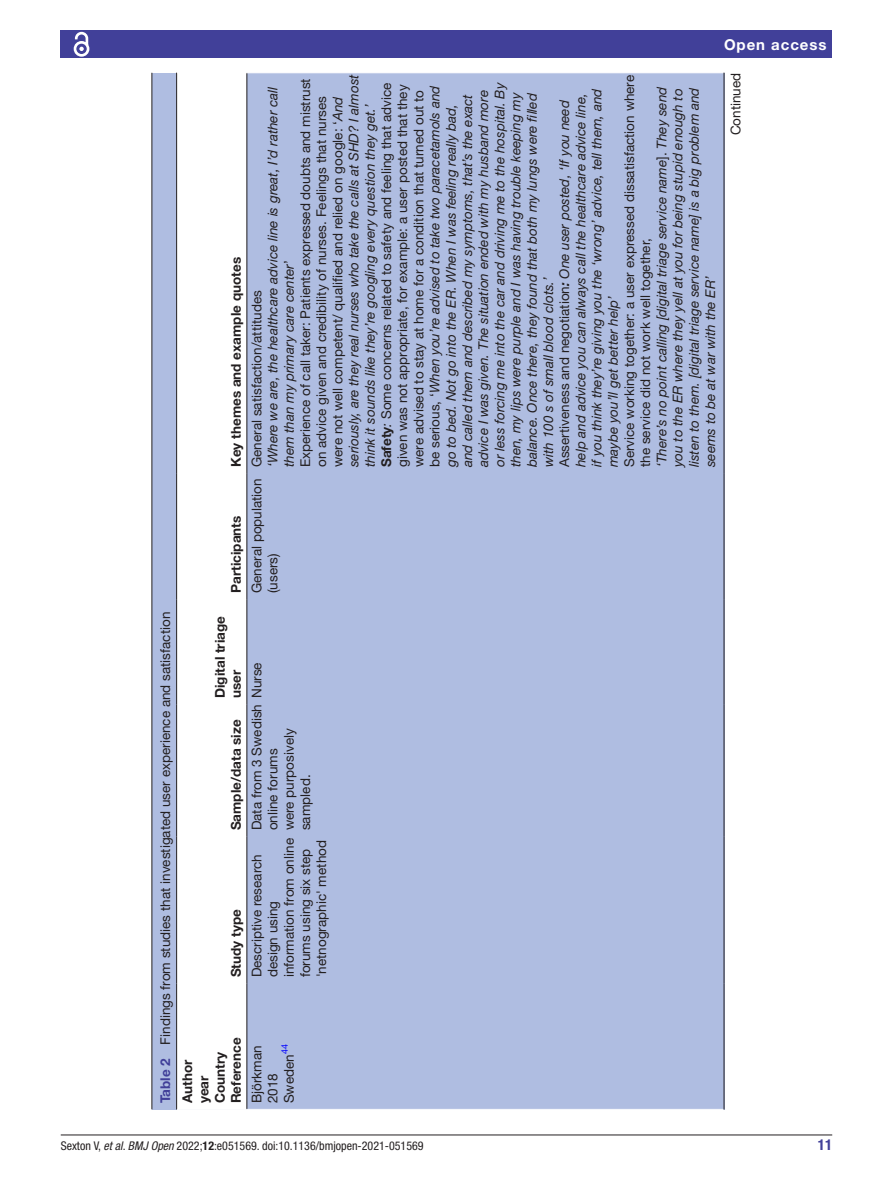
<style>
.page{position:relative;width:893px;height:1191px;background:#fff}
.page>*{position:absolute;margin:0;border:0;box-sizing:border-box;transform-origin:0 0}
.t1{font:700 15px "Helvetica Neue LT Std";letter-spacing:.065em;color:#fff}
.t2{font:700 condensed 15px "Helvetica Neue LT Std";color:#414099}
.t3{font:italic 13.5px/16.2px "Helvetica Neue LT Std";letter-spacing:-.005em;color:#231f20}
.t4{font:13.5px/16.2px "Helvetica Neue LT Std";color:#231f20}
.t5{font:700 13.5px/16.2px "Helvetica Neue LT Std";color:#231f20}
.t6{font:condensed 12px "Helvetica Neue LT Std";color:#231f20}
.t7{font:9px "Helvetica Neue LT Std";color:#00f}
.s1{font-weight:700;color:#414099}
.s2{font-weight:700}
.s3{font-style:normal}
.s4{font-weight:700;font-style:normal}
.s5{font-style:italic}
</style>
<div class="page">
<hr style="left:61px;top:1134px;width:771px;height:1px;background:#231f20">
<div style="left:61px;top:31px;width:771px;height:27px;background:#414099"></div>
<svg style="left:73px;top:31px;width:17px;height:26px"></svg>
<div style="left:152px;top:73px;width:572px;height:1036px;background:#afbde1"></div>
<hr style="left:151px;top:73px;width:1px;height:1036px;background:#231f20">
<div style="left:177px;top:73px;width:69px;height:1036px;background:#fff"></div>
<svg style="left:247px;top:73px;width:477px;height:1036px"></svg>
<hr style="left:176px;top:983px;width:1px;height:126px;background:#231f20">
<hr style="left:246px;top:983px;width:1px;height:126px;background:#231f20">
<hr style="left:176px;top:836px;width:1px;height:147px;background:#231f20">
<hr style="left:246px;top:836px;width:1px;height:147px;background:#231f20">
<hr style="left:176px;top:704px;width:1px;height:132px;background:#231f20">
<hr style="left:246px;top:704px;width:1px;height:132px;background:#231f20">
<hr style="left:176px;top:599px;width:1px;height:105px;background:#231f20">
<hr style="left:246px;top:599px;width:1px;height:105px;background:#231f20">
<hr style="left:176px;top:473px;width:1px;height:126px;background:#231f20">
<hr style="left:246px;top:473px;width:1px;height:126px;background:#231f20">
<hr style="left:176px;top:73px;width:1px;height:400px;background:#231f20">
<hr style="left:246px;top:73px;width:1px;height:400px;background:#231f20">
<hr style="left:724px;top:983px;width:1px;height:126px;background:#231f20">
<hr style="left:724px;top:836px;width:1px;height:147px;background:#231f20">
<hr style="left:724px;top:704px;width:1px;height:132px;background:#231f20">
<hr style="left:724px;top:599px;width:1px;height:105px;background:#231f20">
<hr style="left:724px;top:473px;width:1px;height:126px;background:#231f20">
<hr style="left:724px;top:73px;width:1px;height:400px;background:#231f20">
<p class="t4" style="left:154px;top:1103px;width:493px;line-height:22px;rotate:-90deg"><span class="s1">Table 2</span> Findings from studies that investigated user experience and satisfaction<br><span class="s2">Author</span></p>
<p class="t1" style="left:724px;top:35px;width:104px">Open access</p>
<p class="t5" style="left:228px;top:467px;width:211px;rotate:-90deg">Key themes and example quotes</p>
<p class="t5" style="left:228px;top:593px;width:79px;rotate:-90deg">Participants</p>
<p class="t3" style="left:264px;top:467px;width:394px;rotate:-90deg">‘Where we are, the healthcare advice line is great, I’d rather call them than my primary care center<span class="s3">’<br>Experience of call taker: Patients expressed doubts and mistrust on advice given and credibility of nurses. Feelings that nurses were not well competent/ qualified and relied on google: ‘</span>And seriously, are they real nurses who take the calls at SHD? I almost think it sounds like they’re googling every question they get.’ <span class="s4">Safety</span>: <span class="s3">Some concerns related to safety and feeling that advice given was not appropriate, for example: a user posted that they were advised to stay at home for a condition that turned out to be serious, ‘</span>When you’re advised to take two paracetamols and go to bed. Not go into the ER. When I was feeling really bad,<br>and called them and described my symptoms, that’s the exact advice I was given. The situation ended with my husband more or less forcing me into the car and driving me to the hospital. By then, my lips were purple and I was having trouble keeping my balance. Once there, they found that both my lungs were filled with 100 s of small blood clots.’<br><span class="s3">Assertiveness and negotiation</span><span class="s2">:</span> One user posted, ‘If you need help and advice you can always call the healthcare advice line,<br>if you think they’re giving you the ‘wrong’ advice, tell them, and maybe you’ll get better help’</p>
<p class="t3" style="left:621px;top:467px;width:393px;rotate:-90deg"><span class="s3">Service working together: a user expressed dissatisfaction where the service did not work well together,<br></span>‘There’s no point calling [digital triage service name<span class="s3">].</span> They send you to the ER where they yell at you for being stupid enough to listen to them. [digital triage service name] is a big problem and seems to be at war with the ER’</p>
<p class="t4" style="left:727px;top:135px;width:64px;rotate:-90deg">Continued</p>
<p class="t4" style="left:248px;top:467px;width:178px;rotate:-90deg">General satisfaction/attitudes</p>
<p class="t4" style="left:248px;top:593px;width:116px;rotate:-90deg">General population (users)</p>
<p class="t5" style="left:211px;top:698px;width:84px;rotate:-90deg">Digital triage user</p>
<p class="t5" style="left:228px;top:830px;width:112px;rotate:-90deg">Sample/data size</p>
<p class="t5" style="left:228px;top:977px;width:70px;rotate:-90deg">Study type</p>
<p class="t4" style="left:248px;top:830px;width:169px;rotate:-90deg">Data from 3 Swedish Nurse online forums<br>were purposively<br>sampled.</p>
<p class="t4" style="left:248px;top:977px;width:141px;rotate:-90deg">Descriptive research design using information from online forums using six step 'netnographic' method</p>
<p class="t5" style="left:195px;top:1103px;width:68px;rotate:-90deg">year<br>Country<br>Reference</p>
<p class="t7" style="left:279px;top:1054px;width:11px;rotate:-90deg">44</p>
<p class="t4" style="left:248px;top:1103px;width:59px;rotate:-90deg">Björkman<br>2018<br>Sweden</p>
<p class="t6" style="left:61px;top:1138px;width:364px">Sexton V, <span class="s5">et al</span>. <span class="s5">BMJ Open</span> 2022;<span class="s2">12</span>:e051569. doi:10.1136/bmjopen-2021-051569</p>
<p class="t2" style="left:818px;top:1135px;width:16px">11</p>
</div>
